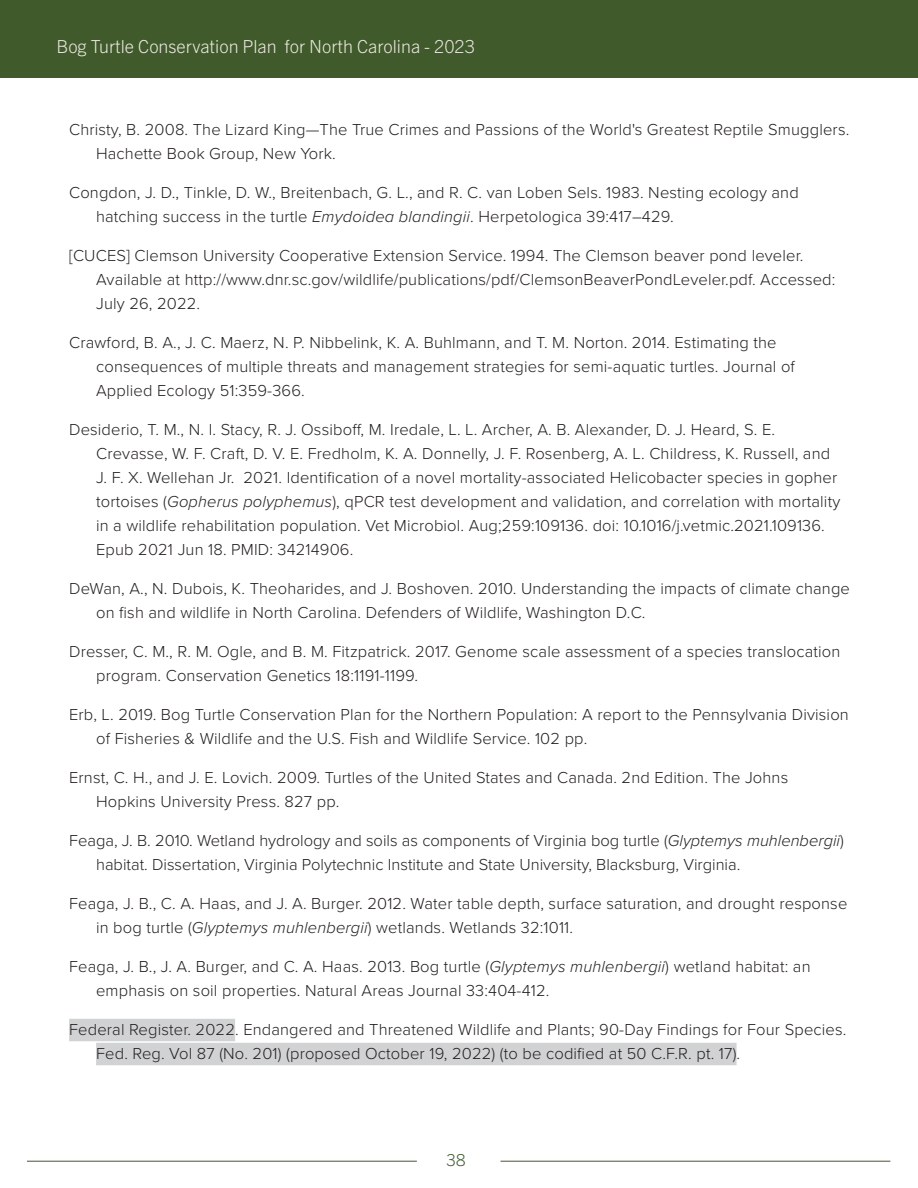
<style>
.page{position:relative;width:918px;height:1188px;background:#fff}
.page>*{position:absolute;margin:0;border:0;box-sizing:border-box;transform-origin:0 0}
.t1{font:300 18px "Trade Gothic Next LT Pro";color:#e9e9df}
.Body_Text_with_hangi{font:300 16.5px/24px "Proxima Nova";letter-spacing:.01em;color:#231f20}
.t2{font:300 16.5px "Trade Gothic Next LT Pro";color:#3f5a2b}
.s1{font-style:italic}
</style>
<div class="page">
<div style="left:0;top:0;width:918px;height:78px;background:#405a2b"></div>
<hr style="left:27px;top:1161px;width:390px;height:1px;background:#3f5a2b">
<hr style="left:501px;top:1161px;width:389px;height:1px;background:#3f5a2b">
<div style="left:69px;top:1019px;width:166px;height:22px;background:#d1d2d4"></div>
<div style="left:96px;top:1043px;width:641px;height:22px;background:#d1d2d4"></div>
<p class="t1" style="left:57px;top:34px;width:420px">Bog Turtle Conservation Plan for North Carolina - 2023</p>
<p class="Body_Text_with_hangi" style="left:96px;top:116px;width:755px;text-indent:-27px">Christy, B. 2008. The Lizard King—The True Crimes and Passions of the World's Greatest Reptile Smugglers.<br>Hachette Book Group, New York.</p>
<p class="Body_Text_with_hangi" style="left:96px;top:179px;width:704px;text-indent:-27px">Congdon, J. D., Tinkle, D. W., Breitenbach, G. L., and R. C. van Loben Sels. 1983. Nesting ecology and hatching success in the turtle <span class="s1">Emydoidea blandingii</span>. Herpetologica 39:417–429.</p>
<p class="Body_Text_with_hangi" style="left:96px;top:242px;width:741px;text-indent:-27px">[CUCES] Clemson University Cooperative Extension Service. 1994. The Clemson beaver pond leveler.<br>Available at http://www.dnr.sc.gov/wildlife/publications/pdf/ClemsonBeaverPondLeveler.pdf. Accessed:<br>July 26, 2022.</p>
<p class="Body_Text_with_hangi" style="left:96px;top:329px;width:700px;text-indent:-27px">Crawford, B. A., J. C. Maerz, N. P. Nibbelink, K. A. Buhlmann, and T. M. Norton. 2014. Estimating the consequences of multiple threats and management strategies for semi-aquatic turtles. Journal of<br>Applied Ecology 51:359-366.</p>
<p class="Body_Text_with_hangi" style="left:96px;top:416px;width:746px;text-indent:-27px">Desiderio, T. M., N. I. Stacy, R. J. Ossiboff, M. Iredale, L. L. Archer, A. B. Alexander, D. J. Heard, S. E.<br>Crevasse, W. F. Craft, D. V. E. Fredholm, K. A. Donnelly, J. F. Rosenberg, A. L. Childress, K. Russell, and J. F. X. Wellehan Jr. 2021. Identification of a novel mortality-associated Helicobacter species in gopher tortoises (<span class="s1">Gopherus polyphemus</span>), qPCR test development and validation, and correlation with mortality in a wildlife rehabilitation population. Vet Microbiol. Aug;259:109136. doi: 10.1016/j.vetmic.2021.109136.<br>Epub 2021 Jun 18. PMID: 34214906.</p>
<p class="Body_Text_with_hangi" style="left:96px;top:575px;width:755px;text-indent:-27px">DeWan, A., N. Dubois, K. Theoharides, and J. Boshoven. 2010. Understanding the impacts of climate change on fish and wildlife in North Carolina. Defenders of Wildlife, Washington D.C.</p>
<p class="Body_Text_with_hangi" style="left:96px;top:638px;width:746px;text-indent:-27px">Dresser, C. M., R. M. Ogle, and B. M. Fitzpatrick. 2017. Genome scale assessment of a species translocation program. Conservation Genetics 18:1191-1199.</p>
<p class="Body_Text_with_hangi" style="left:96px;top:701px;width:754px;text-indent:-27px">Erb, L. 2019. Bog Turtle Conservation Plan for the Northern Population: A report to the Pennsylvania Division of Fisheries &amp; Wildlife and the U.S. Fish and Wildlife Service. 102 pp.</p>
<p class="Body_Text_with_hangi" style="left:96px;top:764px;width:694px;text-indent:-27px">Ernst, C. H., and J. E. Lovich. 2009. Turtles of the United States and Canada. 2nd Edition. The Johns<br>Hopkins University Press. 827 pp.</p>
<p class="Body_Text_with_hangi" style="left:96px;top:827px;width:749px;text-indent:-27px">Feaga, J. B. 2010. Wetland hydrology and soils as components of Virginia bog turtle (<span class="s1">Glyptemys muhlenbergii</span>) habitat. Dissertation, Virginia Polytechnic Institute and State University, Blacksburg, Virginia.</p>
<p class="Body_Text_with_hangi" style="left:96px;top:890px;width:753px;text-indent:-27px">Feaga, J. B., C. A. Haas, and J. A. Burger. 2012. Water table depth, surface saturation, and drought response in bog turtle (<span class="s1">Glyptemys muhlenbergii</span>) wetlands. Wetlands 32:1011.</p>
<p class="Body_Text_with_hangi" style="left:96px;top:953px;width:716px;text-indent:-27px">Feaga, J. B., J. A. Burger, and C. A. Haas. 2013. Bog turtle (<span class="s1">Glyptemys muhlenbergii</span>) wetland habitat: an emphasis on soil properties. Natural Areas Journal 33:404-412.</p>
<p class="Body_Text_with_hangi" style="left:96px;top:1016px;width:752px;text-indent:-27px">Federal Register. 2022. Endangered and Threatened Wildlife and Plants; 90-Day Findings for Four Species.<br>Fed. Reg. Vol 87 (No. 201) (proposed October 19, 2022) (to be codified at 50 C.F.R. pt. 17).</p>
<p class="t2" style="left:447px;top:1148px;width:20px">38</p>
</div>
